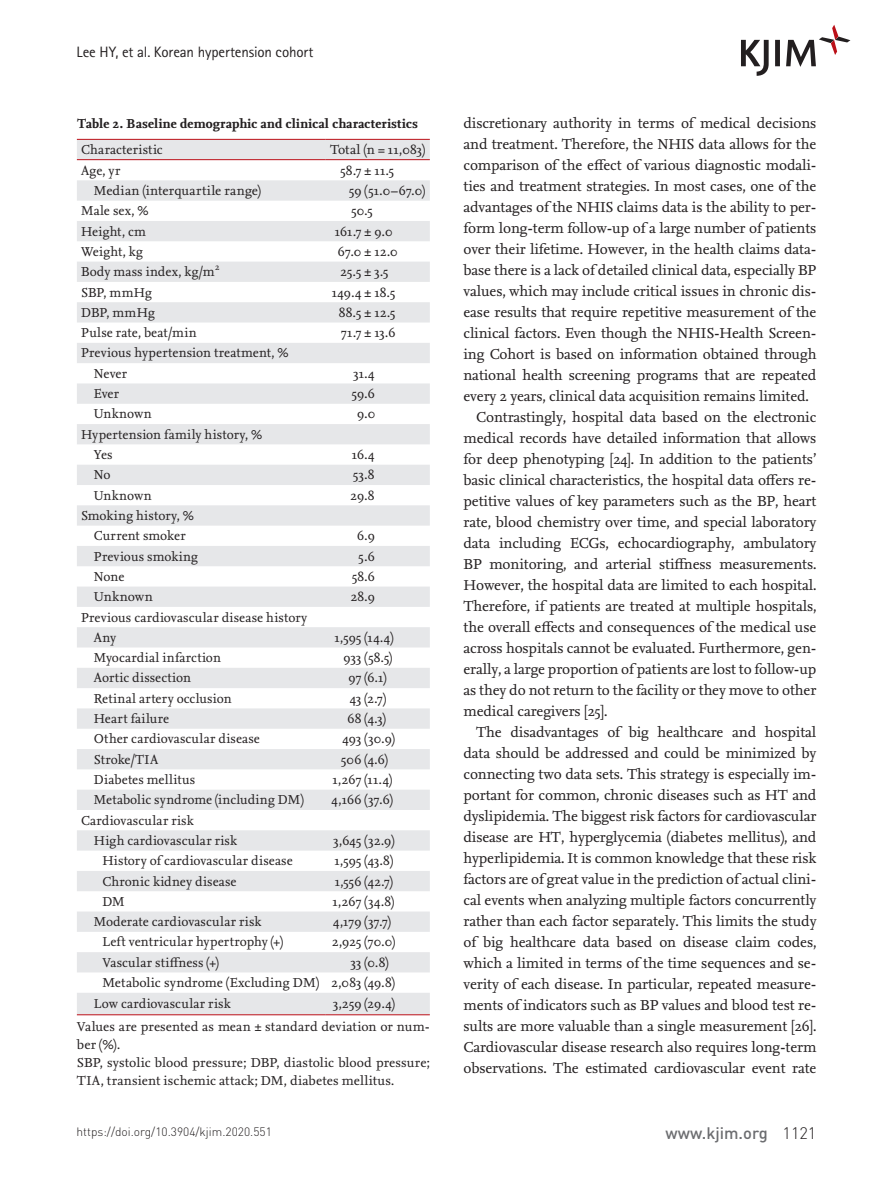
<style>
.page{position:relative;width:893px;height:1191px;background:#fff}
.page>*{position:absolute;margin:0;border:0;box-sizing:border-box;transform-origin:0 0}
.t1{font:500 16.5px "DIN Pro";color:#6c6d70}
.t2{font:300 16.5px "DIN Pro";color:#231f20}
.들였쓰기_본문{font:15px/21px "Nexus Serif";letter-spacing:-.01em;color:#231f20;text-align:justify}
.본문첫단락{font:15px/21px "Nexus Serif";letter-spacing:-.01em;color:#231f20;text-align:justify}
.t3{font:15px "Rotis Sans Serif Std";letter-spacing:-.01em;color:#231f20}
.테이블{font:13.5px/18px "Nexus Serif";letter-spacing:.01em;color:#231f20}
.테이블_2단계{font:13.5px "Nexus Serif";letter-spacing:.01em;color:#231f20}
.테이블_3단계{font:13.5px "Nexus Serif";letter-spacing:.01em;color:#231f20}
.테이블제목{font:700 13.5px "Nexus Serif";letter-spacing:.01em;color:#231f20}
.t4{font:300 12px "DIN Pro";color:#231f20}
</style>
<div class="page">
<svg style="left:741px;top:25px;width:109px;height:51px"></svg>
<div style="left:77px;top:140px;width:353px;height:19px;background:#e6e7e9"></div>
<svg style="left:77px;top:180px;width:353px;height:834px;fill:#ecedee"></svg>
<hr style="left:77px;top:139px;width:249px;height:1px;background:#bb1018">
<hr style="left:326px;top:139px;width:104px;height:1px;background:#bb1018">
<hr style="left:77px;top:159px;width:249px;height:1px;background:#bb1018">
<hr style="left:326px;top:159px;width:104px;height:1px;background:#bb1018">
<hr style="left:77px;top:1014px;width:249px;height:1px;background:#bb1018">
<hr style="left:326px;top:1014px;width:104px;height:1px;background:#bb1018">
<p class="t3" style="left:77px;top:43px;width:239px">Lee HY, et al. Korean hypertension cohort</p>
<p class="테이블제목" style="left:77px;top:115px;width:342px">Table 2. Baseline demographic and clinical characteristics</p>
<p class="테이블" style="left:81px;top:140px;width:83px">Characteristic</p>
<p class="테이블" style="left:330px;top:140px;width:97px">Total (n = 11,083)</p>
<p class="테이블" style="left:81px;top:161px;width:41px">Age, yr</p>
<p class="테이블" style="left:341px;top:161px;width:55px">58.7 ± 11.5</p>
<p class="테이블_2단계" style="left:94px;top:182px;width:169px">Median (interquartile range)</p>
<p class="테이블" style="left:349px;top:181px;width:78px">59 (51.0–67.0)</p>
<p class="테이블" style="left:81px;top:202px;width:69px">Male sex, %</p>
<p class="테이블" style="left:352px;top:202px;width:23px">50.5</p>
<p class="테이블" style="left:81px;top:222px;width:66px">Height, cm</p>
<p class="테이블" style="left:335px;top:222px;width:59px">161.7 ± 9.0</p>
<p class="테이블" style="left:81px;top:242px;width:63px">Weight, kg</p>
<p class="테이블" style="left:338px;top:242px;width:61px">67.0 ± 12.0</p>
<p class="테이블" style="left:81px;top:263px;width:140px">Body mass index, kg/m<sup>2</sup></p>
<p class="테이블" style="left:340px;top:263px;width:50px">25.5 ± 3.5</p>
<p class="테이블" style="left:81px;top:283px;width:72px">SBP, mmHg</p>
<p class="테이블" style="left:332px;top:283px;width:65px">149.4 ± 18.5</p>
<p class="테이블" style="left:81px;top:303px;width:75px">DBP, mmHg</p>
<p class="테이블" style="left:339px;top:303px;width:58px">88.5 ± 12.5</p>
<p class="테이블" style="left:81px;top:323px;width:117px">Pulse rate, beat/min</p>
<p class="테이블" style="left:341px;top:323px;width:56px">71.7 ± 13.6</p>
<p class="테이블" style="left:81px;top:344px;width:209px">Previous hypertension treatment, %</p>
<p class="테이블_2단계" style="left:94px;top:365px;width:35px">Never</p>
<p class="테이블" style="left:353px;top:364px;width:23px">31.4</p>
<p class="테이블_2단계" style="left:94px;top:385px;width:27px">Ever</p>
<p class="테이블" style="left:352px;top:384px;width:25px">59.6</p>
<p class="테이블_2단계" style="left:94px;top:405px;width:59px">Unknown</p>
<p class="테이블" style="left:357px;top:405px;width:20px">9.0</p>
<p class="테이블" style="left:81px;top:425px;width:183px">Hypertension family history, %</p>
<p class="테이블_2단계" style="left:94px;top:446px;width:20px">Yes</p>
<p class="테이블" style="left:352px;top:445px;width:24px">16.4</p>
<p class="테이블_2단계" style="left:94px;top:466px;width:18px">No</p>
<p class="테이블" style="left:353px;top:466px;width:23px">53.8</p>
<p class="테이블_2단계" style="left:94px;top:486px;width:59px">Unknown</p>
<p class="테이블" style="left:350px;top:486px;width:26px">29.8</p>
<p class="테이블" style="left:81px;top:506px;width:114px">Smoking history, %</p>
<p class="테이블_2단계" style="left:94px;top:527px;width:93px">Current smoker</p>
<p class="테이블" style="left:357px;top:526px;width:19px">6.9</p>
<p class="테이블_2단계" style="left:94px;top:547px;width:106px">Previous smoking</p>
<p class="테이블" style="left:359px;top:547px;width:18px">5.6</p>
<p class="테이블_2단계" style="left:94px;top:568px;width:32px">None</p>
<p class="테이블" style="left:352px;top:567px;width:24px">58.6</p>
<p class="테이블_2단계" style="left:94px;top:588px;width:60px">Unknown</p>
<p class="테이블" style="left:351px;top:587px;width:26px">28.9</p>
<p class="테이블" style="left:81px;top:608px;width:228px">Previous cardiovascular disease history</p>
<p class="테이블_2단계" style="left:94px;top:629px;width:24px">Any</p>
<p class="테이블" style="left:334px;top:628px;width:60px">1,595 (14.4)</p>
<p class="테이블_2단계" style="left:94px;top:649px;width:129px">Myocardial infarction</p>
<p class="테이블" style="left:343px;top:648px;width:50px">933 (58.5)</p>
<p class="테이블_2단계" style="left:94px;top:669px;width:99px">Aortic dissection</p>
<p class="테이블" style="left:348px;top:669px;width:40px">97 (6.1)</p>
<p class="테이블_2단계" style="left:94px;top:689px;width:139px">Retinal artery occlusion</p>
<p class="테이블" style="left:350px;top:689px;width:38px">43 (2.7)</p>
<p class="테이블_2단계" style="left:94px;top:710px;width:77px">Heart failure</p>
<p class="테이블" style="left:347px;top:709px;width:40px">68 (4.3)</p>
<p class="테이블_2단계" style="left:94px;top:730px;width:168px">Other cardiovascular disease</p>
<p class="테이블" style="left:342px;top:729px;width:54px">493 (30.9)</p>
<p class="테이블_2단계" style="left:94px;top:750px;width:66px">Stroke/TIA</p>
<p class="테이블" style="left:341px;top:750px;width:48px">506 (4.6)</p>
<p class="테이블_2단계" style="left:94px;top:771px;width:103px">Diabetes mellitus</p>
<p class="테이블" style="left:332px;top:770px;width:61px">1,267 (11.4)</p>
<p class="테이블_2단계" style="left:94px;top:791px;width:211px">Metabolic syndrome (including DM)</p>
<p class="테이블" style="left:332px;top:790px;width:63px">4,166 (37.6)</p>
<p class="테이블" style="left:81px;top:811px;width:114px">Cardiovascular risk</p>
<p class="테이블_2단계" style="left:94px;top:832px;width:145px">High cardiovascular risk</p>
<p class="테이블" style="left:334px;top:831px;width:62px">3,645 (32.9)</p>
<p class="테이블_3단계" style="left:102px;top:852px;width:192px">History of cardiovascular disease</p>
<p class="테이블" style="left:334px;top:851px;width:60px">1,595 (43.8)</p>
<p class="테이블_3단계" style="left:102px;top:872px;width:136px">Chronic kidney disease</p>
<p class="테이블" style="left:335px;top:872px;width:60px">1,556 (42.7)</p>
<p class="테이블_3단계" style="left:102px;top:892px;width:24px">DM</p>
<p class="테이블" style="left:332px;top:892px;width:63px">1,267 (34.8)</p>
<p class="테이블_2단계" style="left:94px;top:913px;width:169px">Moderate cardiovascular risk</p>
<p class="테이블" style="left:333px;top:912px;width:59px">4,179 (37.7)</p>
<p class="테이블_3단계" style="left:102px;top:933px;width:182px">Left ventricular hypertrophy (+)</p>
<p class="테이블" style="left:332px;top:933px;width:65px">2,925 (70.0)</p>
<p class="테이블_3단계" style="left:102px;top:953px;width:118px">Vascular stiffness (+)</p>
<p class="테이블" style="left:351px;top:953px;width:39px">33 (0.8)</p>
<p class="테이블_3단계" style="left:102px;top:974px;width:218px">Metabolic syndrome (Excluding DM)</p>
<p class="테이블" style="left:331px;top:973px;width:65px">2,083 (49.8)</p>
<p class="테이블_2단계" style="left:94px;top:995px;width:138px">Low cardiovascular risk</p>
<p class="테이블" style="left:333px;top:994px;width:63px">3,259 (29.4)</p>
<p class="테이블" style="left:77px;top:1017px;width:354px">Values are presented as mean ± standard deviation or num&shy;ber (%).</p>
<p class="테이블" style="left:77px;top:1053px;width:354px">SBP, systolic blood pressure; DBP, diastolic blood pressure;<br>TIA, transient ischemic attack; DM, diabetes mellitus.</p>
<p class="본문첫단락" style="left:463px;top:112px;width:354px">discretionary authority in terms of medical decisions and treatment. Therefore, the NHIS data allows for the comparison of the effect of various diagnostic modali&shy;ties and treatment strategies. In most cases, one of the advantages of the NHIS claims data is the ability to per&shy;form long-term follow-up of a large number of patients over their lifetime. However, in the health claims data&shy;base there is a lack of detailed clinical data, especially BP values, which may include critical issues in chronic dis&shy;ease results that require repetitive measurement of the clinical factors. Even though the NHIS-Health Screen&shy;ing Cohort is based on information obtained through national health screening programs that are repeated every 2 years, clinical data acquisition remains limited.</p>
<p class="들였쓰기_본문" style="left:463px;top:406px;width:354px;text-indent:13px">Contrastingly, hospital data based on the electronic medical records have detailed information that allows for deep phenotyping [24]. In addition to the patients’ basic clinical characteristics, the hospital data offers re&shy;petitive values of key parameters such as the BP, heart rate, blood chemistry over time, and special laboratory data including ECGs, echocardiography, ambulatory BP monitoring, and arterial stiffness measurements.<br>However, the hospital data are limited to each hospital.<br>Therefore, if patients are treated at multiple hospitals, the overall effects and consequences of the medical use across hospitals cannot be evaluated. Furthermore, gen&shy;erally, a large proportion of patients are lost to follow-up as they do not return to the facility or they move to other medical caregivers [25].</p>
<p class="들였쓰기_본문" style="left:463px;top:721px;width:354px;text-indent:13px">The disadvantages of big healthcare and hospital data should be addressed and could be minimized by connecting two data sets. This strategy is especially im&shy;portant for common, chronic diseases such as HT and dyslipidemia. The biggest risk factors for cardiovascular disease are HT, hyperglycemia (diabetes mellitus), and hyperlipidemia. It is common knowledge that these risk factors are of great value in the prediction of actual clini&shy;cal events when analyzing multiple factors concurrently rather than each factor separately. This limits the study of big healthcare data based on disease claim codes, which a limited in terms of the time sequences and se&shy;verity of each disease. In particular, repeated measure&shy;ments of indicators such as BP values and blood test re&shy;sults are more valuable than a single measurement [26].<br>Cardiovascular disease research also requires long-term observations. The estimated cardiovascular event rate</p>
<p class="t4" style="left:77px;top:1123px;width:197px">https://doi.org/10.3904/kjim.2020.551</p>
<p class="t1" style="left:666px;top:1121px;width:104px">www.kjim.org</p>
<p class="t2" style="left:782px;top:1121px;width:35px">1121</p>
</div>
